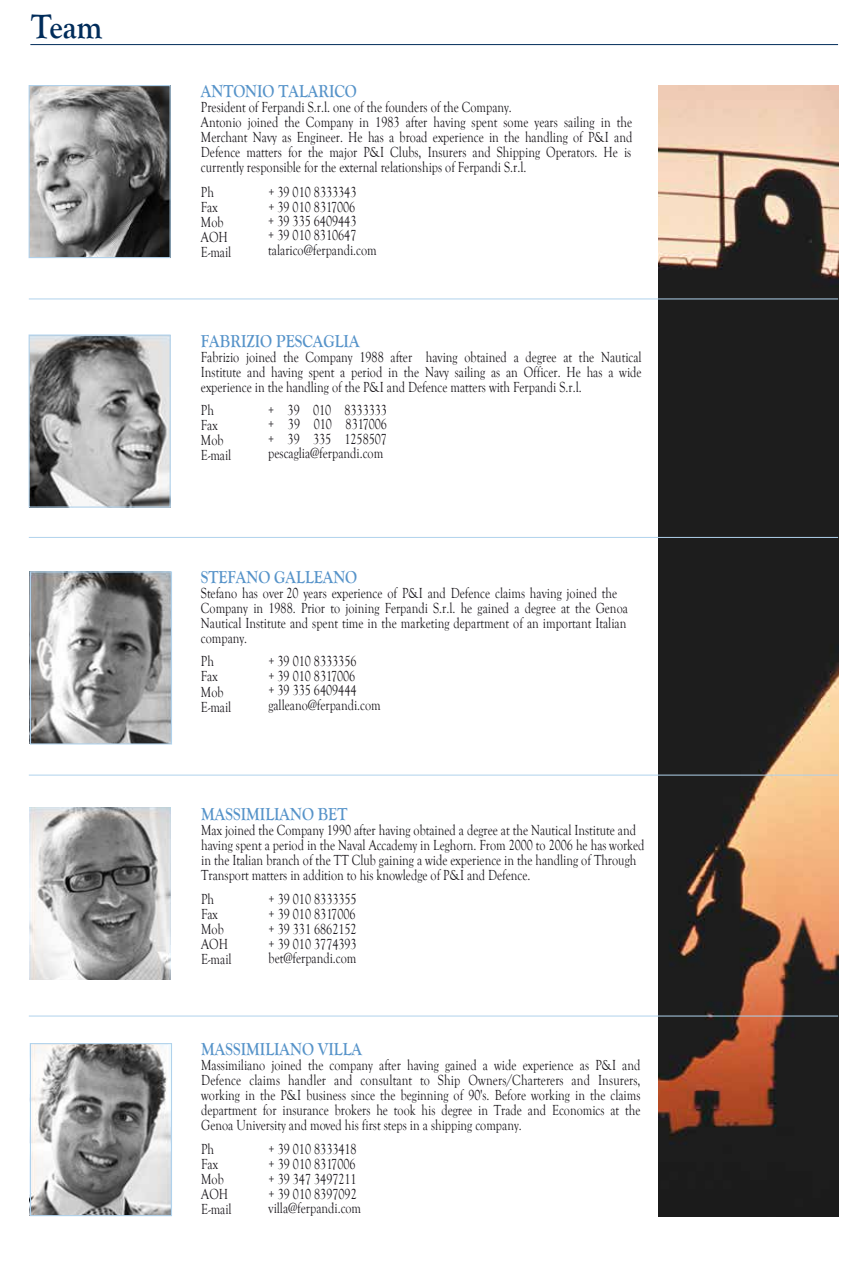
<style>
.page{position:relative;width:855px;height:1263px;background:#fff}
.page>*{position:absolute;margin:0;border:0;box-sizing:border-box;transform-origin:0 0}
.t1{font:700 35.25px "Goudy Old Style T";color:#002c5a;scale:.9 1}
.t2{font:700 18px "Goudy Old Style T";color:#5693c9;scale:.86 1}
.t3{font:15px/15px "Goudy Old Style T";color:#1a171c;scale:.81 1}
</style>
<div class="page">
<img style="left:658px;top:85px;width:180px;height:1131px">
<hr style="left:30px;top:44px;width:808px;height:1px;background:#002c5a">
<hr style="left:29px;top:299px;width:809px;height:1px;background:#b0d2ec">
<hr style="left:29px;top:537px;width:809px;height:1px;background:#b0d2ec">
<hr style="left:29px;top:775px;width:809px;height:1px;background:#b0d2ec">
<hr style="left:29px;top:1016px;width:809px;height:1px;background:#b0d2ec">
<img style="left:29px;top:1043px;width:141px;height:172px">
<div style="left:30px;top:1043px;width:142px;height:173px;border:1px solid #b0d2ec"></div>
<img style="left:29px;top:807px;width:141px;height:172px">
<img style="left:29px;top:572px;width:141px;height:172px">
<div style="left:30px;top:571px;width:142px;height:173px;border:1px solid #b0d2ec"></div>
<img style="left:31px;top:336px;width:138px;height:170px">
<div style="left:29px;top:334px;width:142px;height:174px;border:1px solid #b0d2ec"></div>
<img style="left:31px;top:87px;width:138px;height:169px">
<div style="left:29px;top:85px;width:142px;height:173px;border:1px solid #b0d2ec"></div>
<h1 class="t1" style="left:31px;top:6px;width:81px">Team</h1>
<p class="t2" style="left:201px;top:81px;width:183px">ANTONIO TALARICO</p>
<p class="t3" style="left:201px;top:100px;width:534px">President of Ferpandi S.r.l. one of the founders of the Company.<br>Antonio joined the Company in 1983 after having spent some years sailing in the Merchant Navy as Engineer. He has a broad experience in the handling of P&amp;I and Defence matters for the major P&amp;I Clubs, Insurers and Shipping Operators. He is currently responsible for the external relationships of Ferpandi S.r.l.</p>
<p class="t3" style="left:201px;top:184px;width:18px">Ph</p>
<p class="t3" style="left:268px;top:184px;width:110px">+ 39 010 8333343</p>
<p class="t3" style="left:201px;top:200px;width:39px">Fax<br>Mob<br>AOH<br>E-mail</p>
<p class="t3" style="left:268px;top:200px;width:135px;line-height:14.4px">+ 39 010 8317006<br>+ 39 335 6409443<br>+ 39 010 8310647 talarico@ferpandi.com</p>
<p class="t2" style="left:201px;top:331px;width:186px">FABRIZIO PESCAGLIA</p>
<p class="t3" style="left:201px;top:349px;width:545px;text-align:justify">Fabrizio joined the Company 1988 after having obtained a degree at the Nautical Institute and having spent a period in the Navy sailing as an Officer. He has a wide experience in the handling of the P&amp;I and Defence matters with Ferpandi S.r.l.</p>
<p class="t3" style="left:201px;top:403px;width:39px">Ph<br>Fax<br>Mob<br>E-mail</p>
<p class="t3" style="left:268px;top:403px;width:148px;line-height:14.4px;text-align:justify">+ 39 010 8333333 + 39 010 8317006 + 39 335 1258507 pescaglia@ferpandi.com</p>
<p class="t2" style="left:201px;top:567px;width:183px">STEFANO GALLEANO</p>
<p class="t3" style="left:201px;top:585px;width:528px">Stefano has over 20 years experience of P&amp;I and Defence claims having joined the Company in 1988. Prior to joining Ferpandi S.r.l. he gained a degree at the Genoa Nautical Institute and spent time in the marketing department of an important Italian company.</p>
<p class="t3" style="left:201px;top:654px;width:39px">Ph<br>Fax<br>Mob<br>E-mail</p>
<p class="t3" style="left:268px;top:655px;width:140px;line-height:14.4px">+ 39 010 8333356<br>+ 39 010 8317006<br>+ 39 335 6409444 galleano@ferpandi.com</p>
<p class="t2" style="left:201px;top:804px;width:171px">MASSIMILIANO BET</p>
<p class="t3" style="left:201px;top:823px;width:549px">Max joined the Company 1990 after having obtained a degree at the Nautical Institute and having spent a period in the Naval Accademy in Leghorn. From 2000 to 2006 he has worked in the Italian branch of the TT Club gaining a wide experience in the handling of Through Transport matters in addition to his knowledge of P&amp;I and Defence.</p>
<p class="t3" style="left:201px;top:892px;width:18px">Ph</p>
<p class="t3" style="left:268px;top:892px;width:110px">+ 39 010 8333355</p>
<p class="t3" style="left:201px;top:907px;width:22px">Fax</p>
<p class="t3" style="left:268px;top:907px;width:109px">+ 39 010 8317006</p>
<p class="t3" style="left:201px;top:922px;width:29px">Mob</p>
<p class="t3" style="left:268px;top:922px;width:110px">+ 39 331 6862152</p>
<p class="t3" style="left:201px;top:937px;width:39px">AOH<br>E-mail</p>
<p class="t3" style="left:268px;top:937px;width:110px;line-height:14.1px">+ 39 010 3774393 bet@ferpandi.com</p>
<p class="t2" style="left:201px;top:1038px;width:189px">MASSIMILIANO VILLA</p>
<p class="t3" style="left:201px;top:1057px;width:544px;text-align:justify">Massimiliano joined the company after having gained a wide experience as P&amp;I and Defence claims handler and consultant to Ship Owners/Charterers and Insurers, working in the P&amp;I business since the beginning of 90's. Before working in the claims department for insurance brokers he took his degree in Trade and Economics at the Genoa University and moved his first steps in a shipping company.</p>
<p class="t3" style="left:201px;top:1142px;width:18px">Ph</p>
<p class="t3" style="left:268px;top:1142px;width:110px">+ 39 010 8333418</p>
<p class="t3" style="left:201px;top:1157px;width:22px">Fax</p>
<p class="t3" style="left:269px;top:1157px;width:109px">+ 39 010 8317006</p>
<p class="t3" style="left:201px;top:1172px;width:29px">Mob</p>
<p class="t3" style="left:268px;top:1172px;width:110px">+ 39 347 3497211</p>
<p class="t3" style="left:201px;top:1187px;width:39px">AOH<br>E-mail</p>
<p class="t3" style="left:269px;top:1187px;width:116px;line-height:14.1px">+ 39 010 8397092 villa@ferpandi.com</p>
</div>
